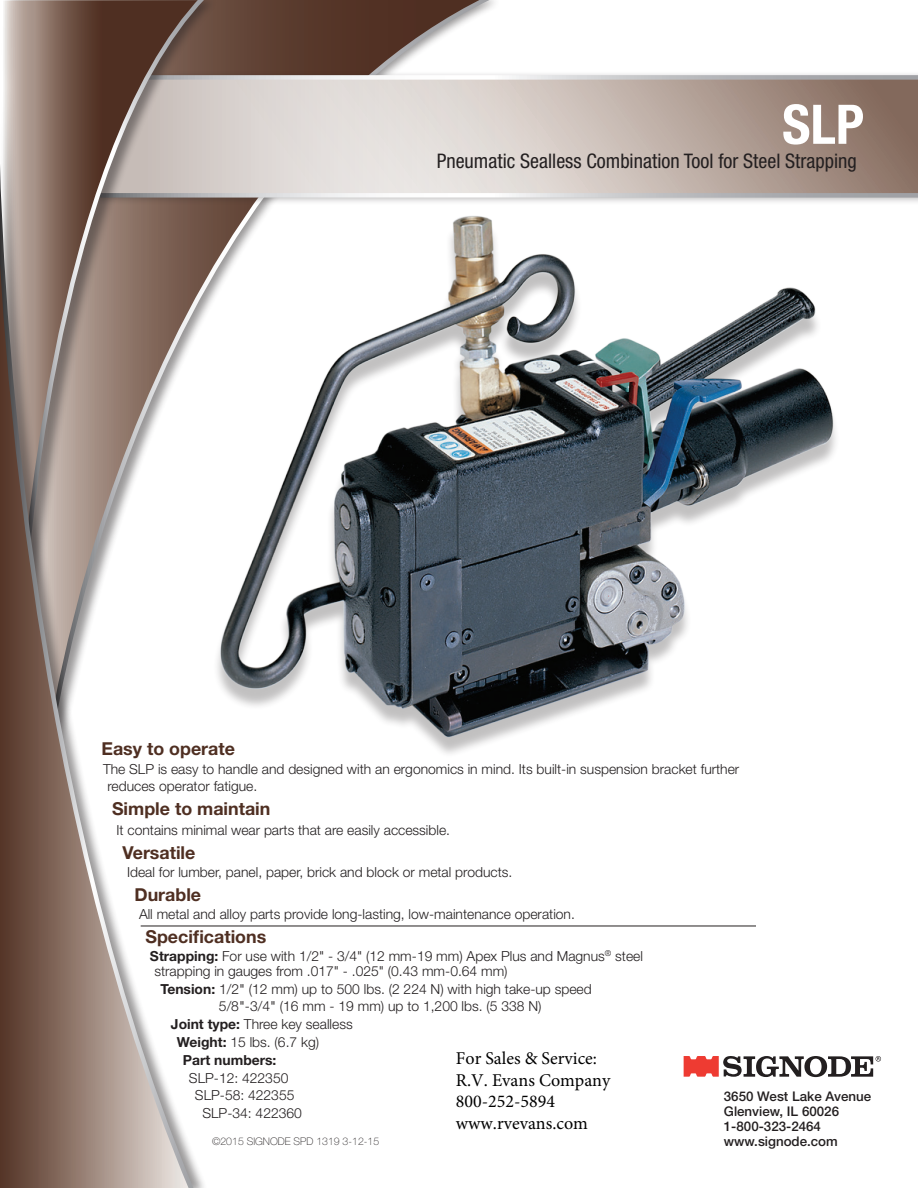
<style>
.page{position:relative;width:918px;height:1188px;background:#fff}
.page>*{position:absolute;margin:0;border:0;box-sizing:border-box;transform-origin:0 0}
.t1{font:700 condensed 54.6px "Helvetica Neue LT Std";color:#fff}
.t2{font:condensed 20.1px "Helvetica Neue LT Std";color:#231f20}
.t3{font:18px/21.6px "Minion Pro";color:#000}
.t4{font:700 17.85px "Helvetica Neue LT Std";color:#4f2f22}
.t5{font:300 13.95px/14.9px "Helvetica Neue LT Std";color:#231f20}
.t6{font:700 13.95px "Helvetica Neue LT Std";color:#231f20}
.t7{font:500 13.35px/15px "Helvetica Neue LT Std";color:#231f20}
.t8{font:100 10.5px "Helvetica Neue LT Std";color:#231f20}
.s1{font-weight:700}
.s2{font-weight:400}
</style>
<div class="page">
<img style="left:501px;top:254px;width:335px;height:483px">
<svg style="left:684px;top:1056px;width:197px;height:21px"></svg>
<hr style="left:141px;top:926px;width:615px;height:1px;background:#231f20">
<svg style="left:218px;top:0;width:279px;height:754px"></svg>
<div style="left:51px;top:71px;width:867px;height:134px;background:#231f20;opacity:.46"></div>
<svg style="left:218px;top:80px;width:700px;height:113px;background:#c6b9b3"></svg>
<svg style="left:218px;top:193px;width:700px;height:5px"></svg>
<svg style="left:218px;top:75px;width:700px;height:5px"></svg>
<div style="left:2px;top:0;width:216px;height:783px;background:#231f20;opacity:.46"></div>
<div style="left:0;top:0;width:208px;height:1188px;background:#231f20;opacity:.46"></div>
<svg style="left:0;top:127px;width:199px;height:1061px"></svg>
<h1 class="t1" style="left:782px;top:91px;width:83px">SLP</h1>
<h2 class="t2" style="left:437px;top:149px;width:422px">Pneumatic Sealless Combination Tool for Steel Strapping</h2>
<p class="t4" style="left:102px;top:737px;width:135px">Easy to operate</p>
<p class="t5" style="left:108px;top:761px;width:633px;line-height:16.6px;text-indent:-4px">The SLP is easy to handle and designed with an ergonomics in mind. Its built-in suspension bracket further reduces operator fatigue.</p>
<p class="t4" style="left:112px;top:798px;width:160px">Simple to maintain</p>
<p class="t5" style="left:117px;top:822px;width:335px">It contains minimal wear parts that are easily accessible.</p>
<p class="t4" style="left:123px;top:841px;width:74px">Versatile</p>
<p class="t5" style="left:127px;top:864px;width:387px">Ideal for lumber, panel, paper, brick and block or metal products.</p>
<p class="t4" style="left:135px;top:884px;width:68px">Durable</p>
<p class="t5" style="left:139px;top:906px;width:437px">All metal and alloy parts provide long-lasting, low-maintenance operation.</p>
<p class="t4" style="left:145px;top:926px;width:122px">Specifications</p>
<p class="t5" style="left:154px;top:948px;width:490px;text-indent:-4px"><span class="s1">Strapping:</span> For use with 1/2" - 3/4" (12 mm-19 mm) Apex Plus and Magnus<sup>®</sup> steel strapping in gauges from .017" - .025" (0.43 mm-0.64 mm)</p>
<p class="t5" style="left:160px;top:981px;width:433px"><span class="s1">Tension:</span> 1/2<span class="s2">"</span> (12 mm) up to 500 lbs. (2 224 N) with high take-up speed</p>
<p class="t5" style="left:219px;top:999px;width:324px">5/8<span class="s2">"</span>-3/4<span class="s2">"</span> (16 mm - 19 mm) up to 1,200 lbs. (5 338 N)</p>
<p class="t5" style="left:171px;top:1017px;width:183px"><span class="s1">Joint type:</span> Three key sealless</p>
<p class="t5" style="left:177px;top:1034px;width:144px"><span class="s1">Weight:</span> 15 lbs. (6.7 kg)</p>
<p class="t6" style="left:183px;top:1051px;width:95px">Part numbers:</p>
<p class="t5" style="left:189px;top:1070px;width:101px">SLP-12: 422350</p>
<p class="t5" style="left:195px;top:1088px;width:101px">SLP-58: 422355</p>
<p class="t5" style="left:202px;top:1106px;width:101px">SLP-34: 422360</p>
<p class="t3" style="left:456px;top:1048px;width:156px">For Sales &amp; Service:<br>R.V. Evans Company<br>800-252-5894 www.rvevans.com</p>
<p class="t8" style="left:212px;top:1135px;width:169px">©2015 SIGNODE SPD 1319 3-12-15</p>
<p class="t7" style="left:724px;top:1088px;width:149px">3650 West Lake Avenue<br>Glenview, IL 60026<br>1-800-323-2464 www.signode.com</p>
</div>
